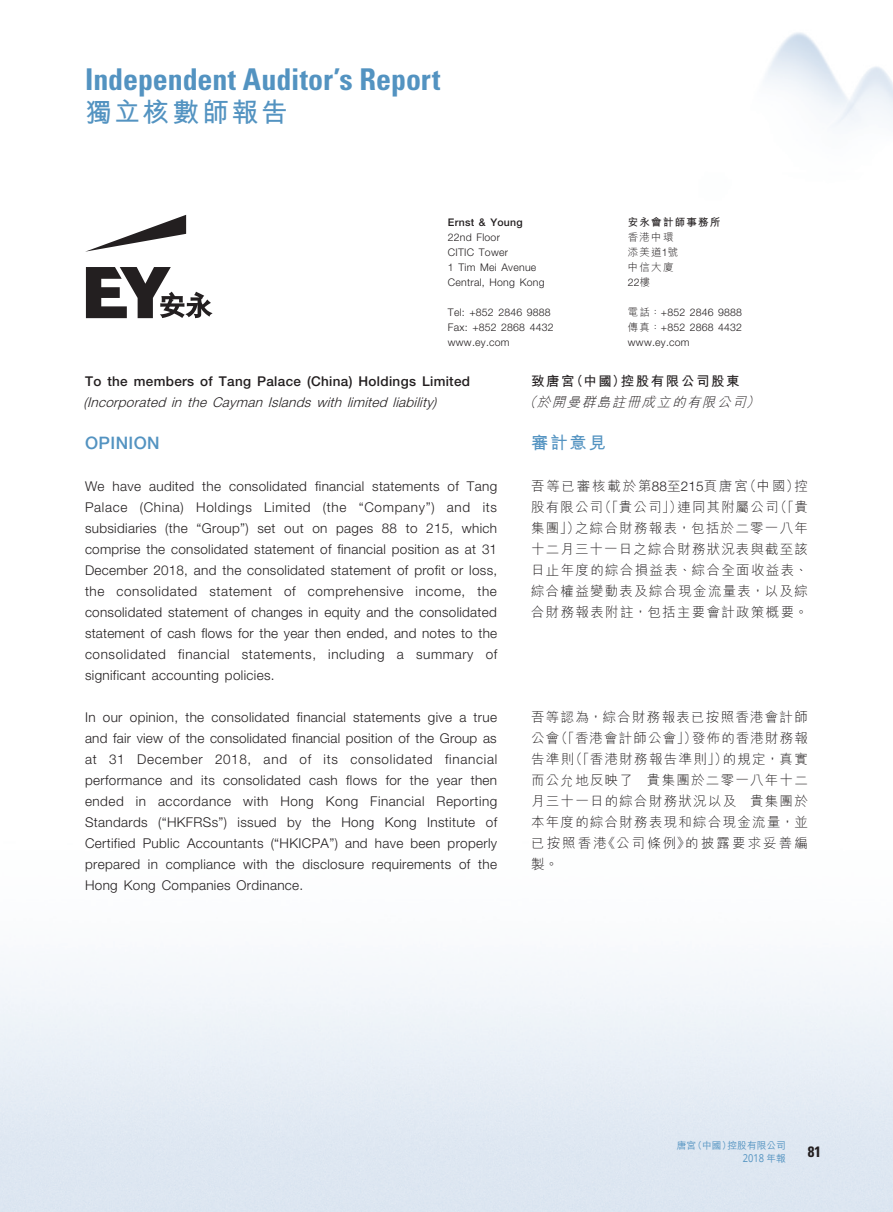
<style>
.page{position:relative;width:893px;height:1212px;background:#fff}
.page>*{position:absolute;margin:0;border:0;box-sizing:border-box;transform-origin:0 0}
.t1{font:700 condensed 30px "Univers LT Std";letter-spacing:-.005em;color:#5393c1}
.t2{font:700 27px "M Hei HK";letter-spacing:.09em;color:#5393c1}
._03_H1{font:500 17.25px "Helvetica Neue LT Std";letter-spacing:.025em;color:#5393c1}
._03_H1-2{font:700 17.25px "M Hei HK";color:#5393c1}
.t3{font:700 condensed 15px "Univers LT Std";color:#231f20}
._01_Body_Text{font:300 13.5px/21px "Helvetica Neue LT Std";letter-spacing:.025em;color:#231f20;text-align:justify}
._01_Body_Text-2{font:300 13.5px/21px "M Hei HK";letter-spacing:.09em;color:#231f20;text-align:justify}
._01_Body_Text-3{font:italic 300 13.5px "Helvetica Neue LT Std";color:#231f20}
._01_Body_Text-4{font:500 13.5px "Helvetica Neue LT Std";letter-spacing:.025em;color:#231f20}
._01_Body_Text-5{font:italic 300 13.5px "M Hei HK";color:#231f20}
._01_Body_Text-6{font:700 13.5px "M Hei HK";letter-spacing:.115em;color:#231f20}
.t4{font:10.95px "Open Sans";color:#5393c1;scale:.85 1}
._01_Body_Text-7{font:300 10.5px "Helvetica Neue LT Std";letter-spacing:.025em;color:#231f20}
._01_Body_Text-8{font:300 10.5px "M Hei HK";letter-spacing:.115em;color:#231f20}
._01_Body_Text-9{font:500 10.5px "Helvetica Neue LT Std";letter-spacing:.025em;color:#231f20}
._01_Body_Text-10{font:700 10.5px "M Hei HK";letter-spacing:.115em;color:#231f20}
.t5{font:500 9.75px "M Hei HK";color:#5393c1}
.s1{font-family:"Helvetica Neue LT Std"}
.s2{font-family:"M Hei HK"}
.s3{font-family:"M Hei HK";font-weight:500;font-size:9.75px}
</style>
<div class="page">
<svg style="left:85px;top:215px;width:101px;height:37px"></svg>
<svg style="left:86px;top:267px;width:127px;height:51px"></svg>
<h1 class="t1" style="left:85px;top:61px;width:357px">Independent Auditor’s Report</h1>
<h2 class="t2" style="left:85px;top:93px;width:204px">獨立核數師報告</h2>
<p class="_01_Body_Text-9" style="left:448px;top:216px;width:76px">Ernst &amp; Young</p>
<p class="_01_Body_Text-7" style="left:448px;top:231px;width:54px">22nd Floor</p>
<p class="_01_Body_Text-7" style="left:448px;top:246px;width:62px">CITIC Tower</p>
<p class="_01_Body_Text-7" style="left:448px;top:261px;width:90px">1 Tim Mei Avenue</p>
<p class="_01_Body_Text-7" style="left:448px;top:276px;width:98px">Central, Hong Kong</p>
<p class="_01_Body_Text-7" style="left:448px;top:306px;width:104px">Tel: +852 2846 9888</p>
<p class="_01_Body_Text-7" style="left:448px;top:321px;width:107px">Fax: +852 2868 4432</p>
<p class="_01_Body_Text-7" style="left:448px;top:336px;width:63px">www.ey.com</p>
<p class="_01_Body_Text-10" style="left:628px;top:215px;width:94px">安永會計師事務所</p>
<p class="_01_Body_Text-8" style="left:628px;top:230px;width:47px">香港中環</p>
<p class="_01_Body_Text-8" style="left:628px;top:245px;width:52px">添美道<span class="s1">1</span>號</p>
<p class="_01_Body_Text-8" style="left:628px;top:260px;width:47px">中信大廈</p>
<p class="_01_Body_Text-7" style="left:628px;top:276px;width:24px">22<span class="s2">樓</span></p>
<p class="_01_Body_Text-7" style="left:628px;top:306px;width:116px"><span class="s2">電話：</span>+852 2846 9888</p>
<p class="_01_Body_Text-7" style="left:628px;top:321px;width:116px"><span class="s2">傳真：</span>+852 2868 4432</p>
<p class="_01_Body_Text-7" style="left:628px;top:336px;width:63px">www.ey.com</p>
<p class="_01_Body_Text-4" style="left:85px;top:373px;width:387px">To the members of Tang Palace (China) Holdings Limited</p>
<p class="_01_Body_Text-3" style="left:84px;top:394px;width:354px">(Incorporated in the Cayman Islands with limited liability)</p>
<p class="_03_H1" style="left:85px;top:433px;width:76px">OPINION</p>
<p class="_01_Body_Text" style="left:85px;top:476px;width:414px">We have audited the consolidated financial statements of Tang Palace (China) Holdings Limited (the “Company”) and its subsidiaries (the “Group”) set out on pages 88 to 215, which comprise the consolidated statement of financial position as at 31<br>December 2018, and the consolidated statement of profit or loss, the consolidated statement of comprehensive income, the consolidated statement of changes in equity and the consolidated statement of cash flows for the year then ended, and notes to the consolidated financial statements, including a summary of significant accounting policies.</p>
<p class="_01_Body_Text" style="left:85px;top:707px;width:414px">In our opinion, the consolidated financial statements give a true and fair view of the consolidated financial position of the Group as at 31 December 2018, and of its consolidated financial performance and its consolidated cash flows for the year then ended in accordance with Hong Kong Financial Reporting Standards (“HKFRSs”) issued by the Hong Kong Institute of Certified Public Accountants (“HKICPA”) and have been properly prepared in compliance with the disclosure requirements of the Hong Kong Companies Ordinance.</p>
<p class="_01_Body_Text-6" style="left:531px;top:371px;width:210px">致唐宮（中國）控股有限公司股東</p>
<p class="_01_Body_Text-5" style="left:523px;top:393px;width:243px">（於開曼群島註冊成立的有限公司）</p>
<p class="_03_H1-2" style="left:531px;top:430px;width:76px">審計意見</p>
<p class="_01_Body_Text-2" style="left:531px;top:475px;width:278px">吾等已審核載於第<span class="s1">88</span>至<span class="s1">215</span>頁唐宮（中國）控股有限公司（「貴公司」）連同其附屬公司（「貴集團」）之綜合財務報表，包括於二零一八年十二月三十一日之綜合財務狀況表與截至該日止年度的綜合損益表、綜合全面收益表、綜合權益變動表及綜合現金流量表，以及綜合財務報表附註，包括主要會計政策概要。</p>
<p class="_01_Body_Text-2" style="left:531px;top:706px;width:278px">吾等認為，綜合財務報表已按照香港會計師公會（「香港會計師公會」）發佈的香港財務報告準則（「香港財務報告準則」）的規定，真實而公允地反映了　貴集團於二零一八年十二月三十一日的綜合財務狀況以及　貴集團於本年度的綜合財務表現和綜合現金流量，並已按照香港《公司條例》的披露要求妥善編製。</p>
<p class="t5" style="left:677px;top:1138px;width:111px">唐宮（中國）控股有限公司</p>
<p class="t4" style="left:743px;top:1150px;width:52px">2018 <span class="s3">年報</span></p>
<p class="t3" style="left:808px;top:1142px;width:15px">81</p>
</div>
